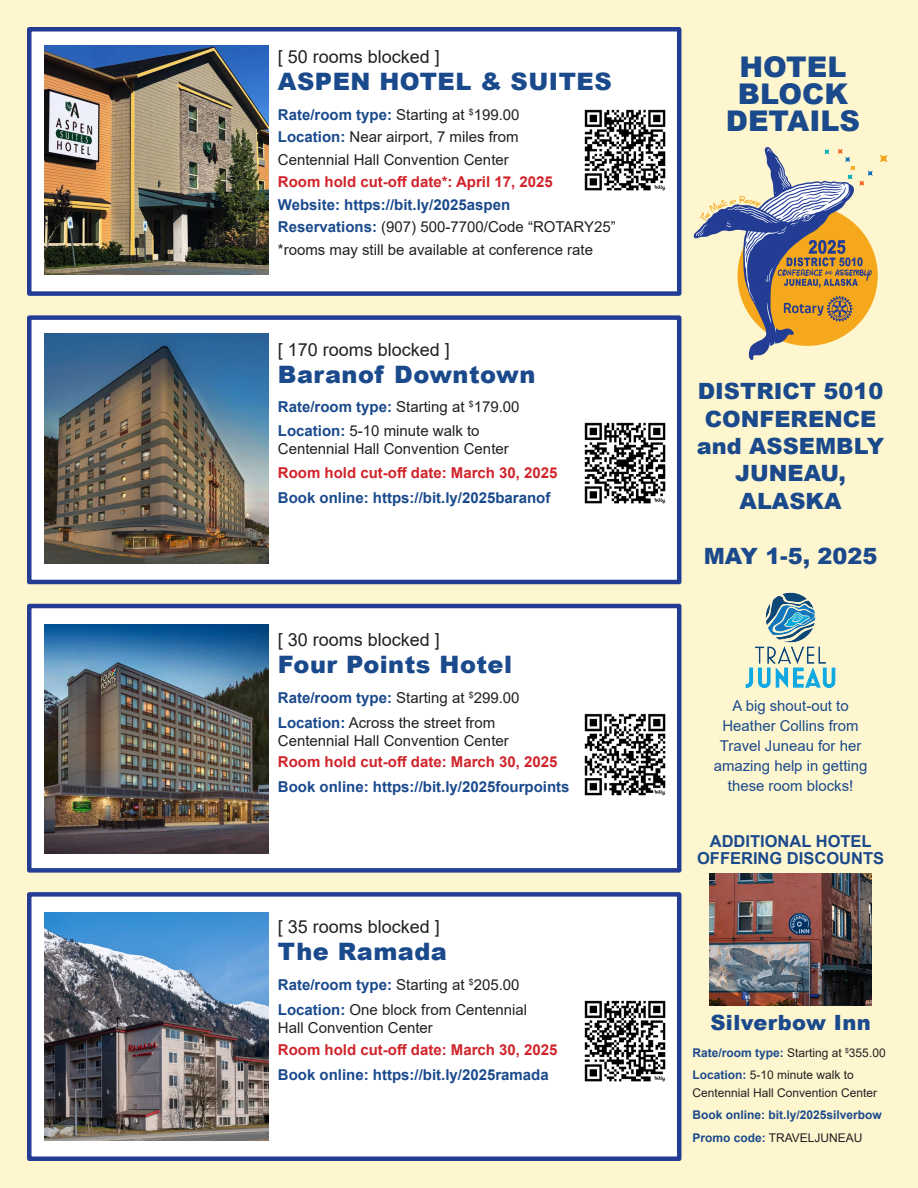
<style>
.page{position:relative;width:918px;height:1188px;background:#fef6cf}
.page>*{position:absolute;margin:0;border:0;box-sizing:border-box;transform-origin:0 0}
.t1{font:900 28.5px/27px "Arial";color:#1a4a8c;text-align:center}
.t2{font:900 24px "Arial";letter-spacing:.02em;color:#1a4a8c}
.t3{font:900 22.35px/27.5px "Arial";color:#1a4a8c;text-align:center}
.t4{font:900 21px "Arial";letter-spacing:.02em;color:#1a4a8c}
.t5{font:18px "Arial";color:#231f20}
.t6{font:700 16.5px "Arial";color:#1a4a8c}
.t7{font:15px/18px "Arial";color:#231f20}
.t8{font:700 15px "Arial";color:#1a4a8c}
.t9{font:700 15px "Arial";color:#d1232a}
.t10{font:15px/20px "Arial";color:#1a4a8c;text-align:center}
.t11{font:12px/18px "Arial";color:#231f20}
.t12{font:700 12px "Arial";color:#1a4a8c}
.s1{font-weight:700;color:#1a4a8c}
</style>
<div class="page">
<div style="left:27px;top:27px;width:654px;height:269px;background:#fff;border:4px solid #233d95"></div>
<div style="left:27px;top:315px;width:654px;height:269px;background:#fff;border:4px solid #233d95"></div>
<div style="left:27px;top:604px;width:654px;height:269px;background:#fff;border:4px solid #233d95"></div>
<div style="left:27px;top:892px;width:654px;height:269px;background:#fff;border:4px solid #233d95"></div>
<svg style="left:880px;top:155px;width:7px;height:7px"></svg>
<svg style="left:694px;top:147px;width:179px;height:213px"></svg>
<img style="left:44px;top:334px;width:224px;height:229px">
<img style="left:44px;top:624px;width:224px;height:229px">
<img style="left:44px;top:912px;width:224px;height:228px">
<img style="left:710px;top:873px;width:161px;height:132px">
<img style="left:584px;top:422px;width:82px;height:82px">
<img style="left:584px;top:713px;width:82px;height:83px">
<img style="left:584px;top:1000px;width:82px;height:82px">
<img style="left:44px;top:45px;width:224px;height:229px">
<img style="left:584px;top:109px;width:82px;height:82px">
<img style="left:745px;top:592px;width:91px;height:97px">
<p class="t5" style="left:278px;top:44px;width:164px">[ 50 rooms blocked ]</p>
<p class="t2" style="left:278px;top:64px;width:335px">ASPEN HOTEL &amp; SUITES</p>
<p class="t7" style="left:278px;top:105px;width:243px"><span class="s1">Rate/room type:</span> Starting at <sup>$</sup>199.00</p>
<p class="t7" style="left:278px;top:128px;width:242px"><span class="s1">Location:</span> Near airport, 7 miles from</p>
<p class="t7" style="left:278px;top:150px;width:232px">Centennial Hall Convention Center</p>
<p class="t9" style="left:278px;top:171px;width:276px">Room hold cut-off date*: April 17, 2025</p>
<p class="t8" style="left:278px;top:194px;width:234px">Website: https://bit.ly/2025aspen</p>
<p class="t7" style="left:278px;top:218px;width:339px"><span class="s1">Reservations:</span> (907) 500-7700/Code “ROTARY25”</p>
<p class="t7" style="left:278px;top:240px;width:317px">*rooms may still be available at conference rate</p>
<p class="t5" style="left:278px;top:337px;width:174px">[ 170 rooms blocked ]</p>
<p class="t2" style="left:278px;top:357px;width:259px">Baranof Downtown</p>
<p class="t7" style="left:278px;top:397px;width:243px"><span class="s1">Rate/room type:</span> Starting at <sup>$</sup>179.00</p>
<p class="t7" style="left:278px;top:422px;width:232px"><span class="s1">Location:</span> 5-10 minute walk to<br>Centennial Hall Convention Center</p>
<p class="t9" style="left:278px;top:463px;width:281px">Room hold cut-off date: March 30, 2025</p>
<p class="t8" style="left:278px;top:487px;width:274px">Book online: https://bit.ly/2025baranof</p>
<p class="t5" style="left:278px;top:627px;width:164px">[ 30 rooms blocked ]</p>
<p class="t2" style="left:278px;top:647px;width:236px">Four Points Hotel</p>
<p class="t7" style="left:278px;top:689px;width:243px"><span class="s1">Rate/room type:</span> Starting at <sup>$</sup>299.00</p>
<p class="t7" style="left:278px;top:714px;width:232px"><span class="s1">Location:</span> Across the street from<br>Centennial Hall Convention Center</p>
<p class="t9" style="left:278px;top:751px;width:281px">Room hold cut-off date: March 30, 2025</p>
<p class="t8" style="left:278px;top:776px;width:293px">Book online: https://bit.ly/2025fourpoints</p>
<p class="t5" style="left:278px;top:914px;width:164px">[ 35 rooms blocked ]</p>
<p class="t2" style="left:278px;top:934px;width:171px">The Ramada</p>
<p class="t7" style="left:278px;top:976px;width:243px"><span class="s1">Rate/room type:</span> Starting at <sup>$</sup>205.00</p>
<p class="t7" style="left:278px;top:1000px;width:251px"><span class="s1">Location:</span> One block from Centennial<br>Hall Convention Center</p>
<p class="t9" style="left:278px;top:1039px;width:281px">Room hold cut-off date: March 30, 2025</p>
<p class="t8" style="left:278px;top:1064px;width:272px">Book online: https://bit.ly/2025ramada</p>
<p class="t1" style="left:740px;top:53px;width:108px">HOTEL</p>
<p class="t1" style="left:726px;top:80px;width:136px">BLOCK<br>DETAILS</p>
<p class="t3" style="left:698px;top:377px;width:187px">DISTRICT 5010</p>
<p class="t3" style="left:697px;top:404px;width:189px">CONFERENCE and ASSEMBLY</p>
<p class="t3" style="left:735px;top:459px;width:112px;text-align:left">JUNEAU,<br>ALASKA</p>
<p class="t3" style="left:704px;top:541px;width:175px">MAY 1-5, 2025</p>
<p class="t10" style="left:732px;top:696px;width:118px">A big shout-out to</p>
<p class="t10" style="left:723px;top:716px;width:138px">Heather Collins from</p>
<p class="t10" style="left:714px;top:736px;width:155px">Travel Juneau for her amazing help in getting</p>
<p class="t10" style="left:728px;top:776px;width:127px">these room blocks!</p>
<p class="t6" style="left:710px;top:830px;width:163px">ADDITIONAL HOTEL</p>
<p class="t6" style="left:697px;top:846px;width:189px">OFFERING DISCOUNTS</p>
<p class="t4" style="left:710px;top:1008px;width:162px">Silverbow Inn</p>
<p class="t11" style="left:692px;top:1043px;width:195px"><span class="s1">Rate/room type:</span> Starting at <sup>$</sup>355.00</p>
<p class="t11" style="left:692px;top:1066px;width:186px"><span class="s1">Location:</span> 5-10 minute walk to<br>Centennial Hall Convention Center</p>
<p class="t12" style="left:692px;top:1107px;width:191px">Book online: bit.ly/2025silverbow</p>
<p class="t11" style="left:692px;top:1128px;width:172px"><span class="s1">Promo code:</span> TRAVELJUNEAU</p>
</div>
